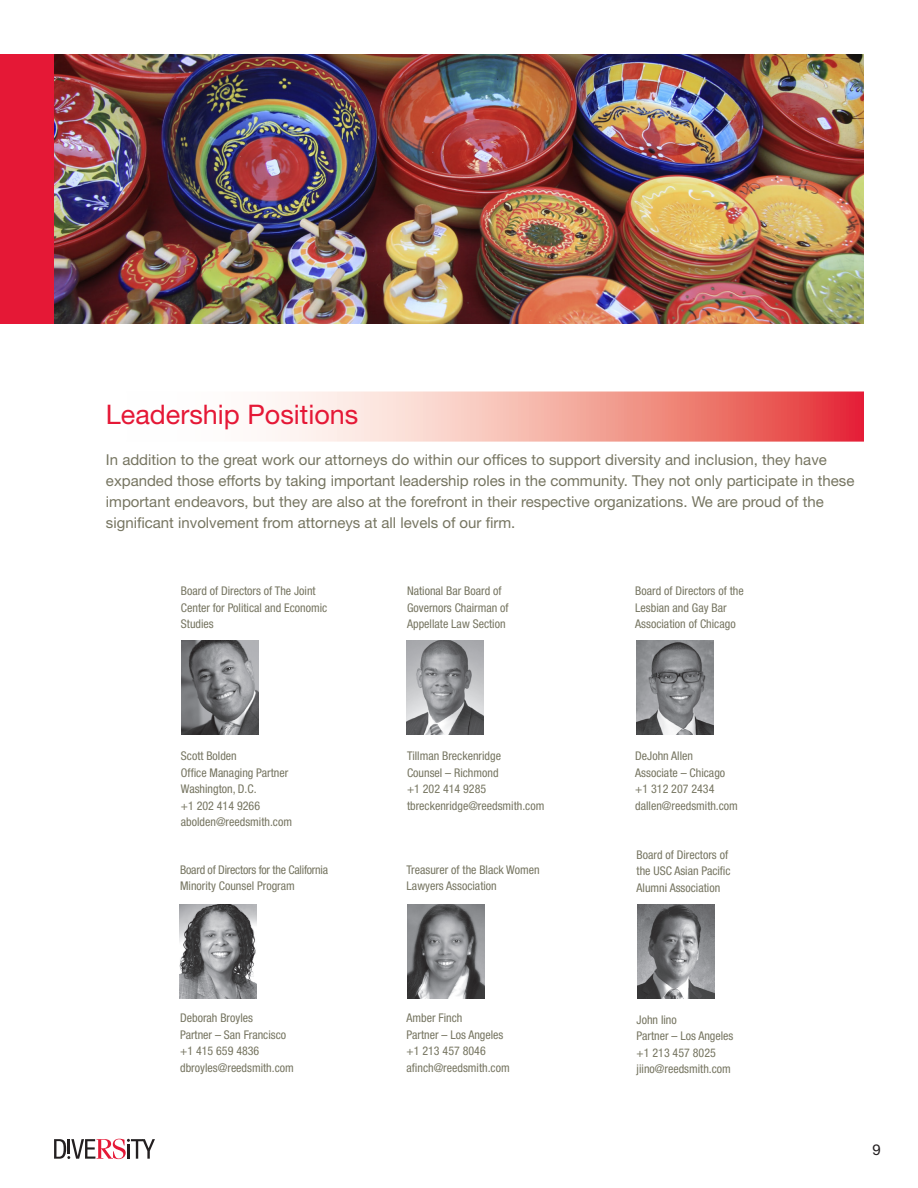
<style>
.page{position:relative;width:918px;height:1188px;background:#fff}
.page>*{position:absolute;margin:0;border:0;box-sizing:border-box;transform-origin:0 0}
.t1{font:27px "Helvetica Neue LT Std";color:#e51836}
.t2{font:15px/21px "Helvetica Neue LT Std";color:#767561}
.body{font:15px "Helvetica Neue LT Std";color:#231f20}
.t3{font:condensed 12px/16.5px "Helvetica Neue LT Std";color:#767561}
.t4{font:condensed 12px/16.5px "Helvetica Neue LT Std";letter-spacing:-.02em;color:#767561}
</style>
<div class="page">
<div style="left:0;top:54px;width:54px;height:270px;background:#e51836"></div>
<svg style="left:54px;top:1139px;width:101px;height:20px"></svg>
<img style="left:637px;top:640px;width:76px;height:95px">
<img style="left:408px;top:904px;width:76px;height:95px">
<img style="left:638px;top:904px;width:76px;height:95px">
<svg style="left:272px;top:395px;width:589px;height:44px;background:#f3a39d"></svg>
<div style="left:108px;top:392px;width:756px;height:50px;border:2px solid #fff"></div>
<img style="left:54px;top:54px;width:810px;height:270px">
<img style="left:182px;top:640px;width:77px;height:95px">
<img style="left:407px;top:640px;width:76px;height:95px">
<img style="left:179px;top:904px;width:77px;height:95px">
<p class="t1" style="left:106px;top:398px;width:254px">Leadership Positions</p>
<p class="t2" style="left:106px;top:449px;width:750px">In addition to the great work our attorneys do within our offices to support diversity and inclusion, they have expanded those efforts by taking important leadership roles in the community. They not only participate in these important endeavors, but they are also at the forefront in their respective organizations. We are proud of the significant involvement from attorneys at all levels of our firm.</p>
<p class="t3" style="left:181px;top:582px;width:148px">Board of Directors of The Joint<br>Center for Political and Economic<br>Studies</p>
<p class="t3" style="left:181px;top:747px;width:57px">Scott Bolden</p>
<p class="t3" style="left:181px;top:764px;width:109px">Office Managing Partner<br>Washington, D.C.</p>
<p class="t3" style="left:181px;top:797px;width:81px">+1 202 414 9266</p>
<p class="t3" style="left:181px;top:813px;width:113px">abolden@reedsmith.com</p>
<p class="t4" style="left:180px;top:861px;width:149px">Board of Directors for the California<br>Minority Counsel Program</p>
<p class="t3" style="left:407px;top:582px;width:103px">National Bar Board of<br>Governors Chairman of<br>Appellate Law Section</p>
<p class="t3" style="left:407px;top:747px;width:95px">Tillman Breckenridge</p>
<p class="t3" style="left:407px;top:764px;width:93px">Counsel – Richmond</p>
<p class="t3" style="left:407px;top:780px;width:81px">+1 202 414 9285</p>
<p class="t3" style="left:407px;top:797px;width:139px">tbreckenridge@reedsmith.com</p>
<p class="t3" style="left:407px;top:861px;width:135px">Treasurer of the Black Women<br>Lawyers Association</p>
<p class="t3" style="left:635px;top:582px;width:110px">Board of Directors of the</p>
<p class="t3" style="left:635px;top:599px;width:102px">Lesbian and Gay Bar<br>Association of Chicago</p>
<p class="t3" style="left:635px;top:747px;width:59px">DeJohn Allen</p>
<p class="t3" style="left:635px;top:764px;width:91px">Associate – Chicago</p>
<p class="t3" style="left:635px;top:780px;width:81px">+1 312 207 2434</p>
<p class="t3" style="left:635px;top:797px;width:104px">dallen@reedsmith.com</p>
<p class="t3" style="left:637px;top:846px;width:95px">Board of Directors of the USC Asian Pacific<br>Alumni Association</p>
<p class="t3" style="left:180px;top:1010px;width:74px">Deborah Broyles</p>
<p class="t3" style="left:180px;top:1026px;width:107px">Partner – San Francisco</p>
<p class="t3" style="left:180px;top:1043px;width:81px">+1 415 659 4836</p>
<p class="t3" style="left:180px;top:1059px;width:115px">dbroyles@reedsmith.com</p>
<p class="t3" style="left:407px;top:1010px;width:57px">Amber Finch</p>
<p class="t3" style="left:407px;top:1026px;width:98px">Partner – Los Angeles</p>
<p class="t3" style="left:407px;top:1043px;width:81px">+1 213 457 8046</p>
<p class="t3" style="left:407px;top:1059px;width:105px">afinch@reedsmith.com</p>
<p class="t3" style="left:637px;top:1011px;width:42px">John Iino</p>
<p class="t3" style="left:637px;top:1028px;width:98px">Partner – Los Angeles</p>
<p class="t3" style="left:637px;top:1044px;width:81px">+1 213 457 8025</p>
<p class="t3" style="left:637px;top:1061px;width:96px">jiino@reedsmith.com</p>
<p class="body" style="left:873px;top:1141px;width:10px">9</p>
</div>
